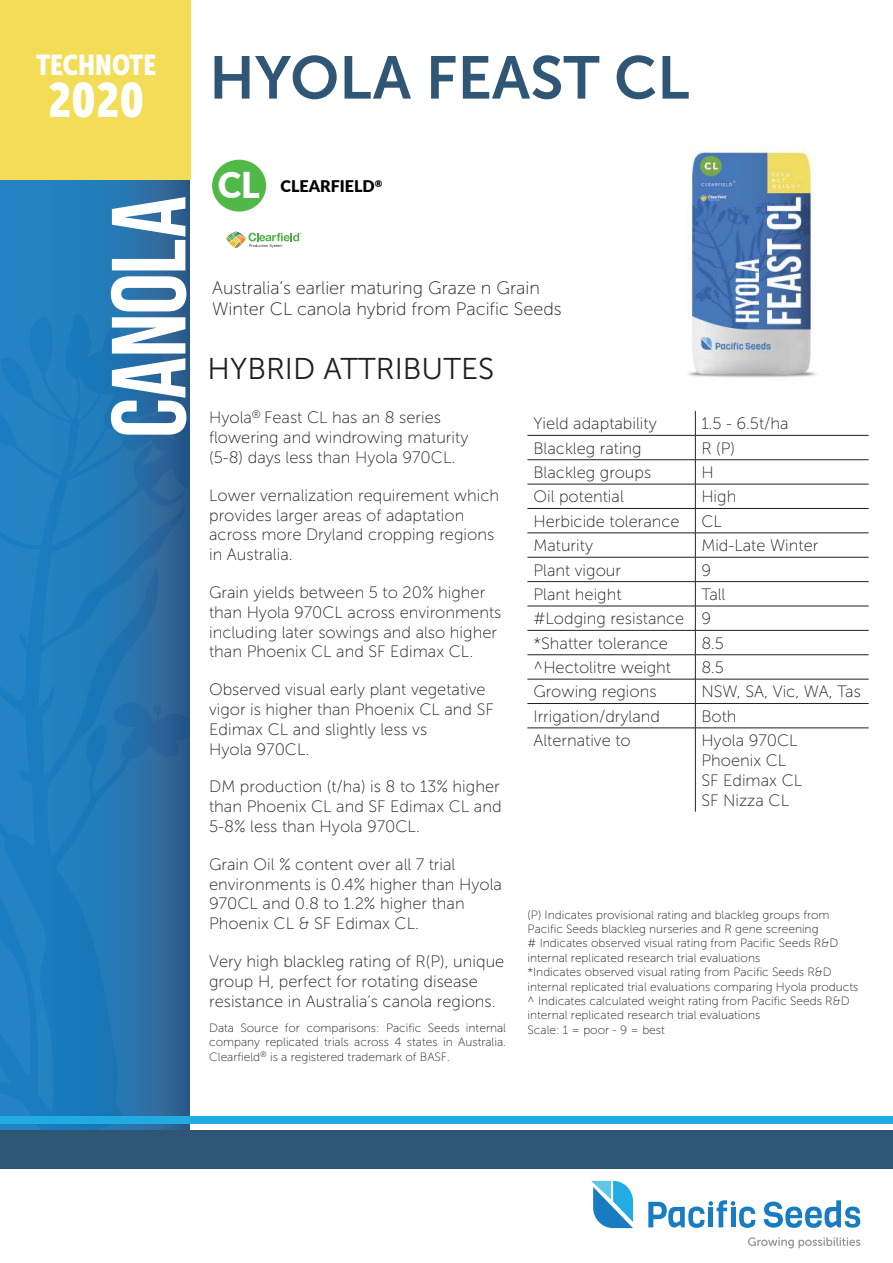
<style>
.page{position:relative;width:893px;height:1263px;background:#fff}
.page>*{position:absolute;margin:0;border:0;box-sizing:border-box;transform-origin:0 0}
.t1{font:105px "Bebas Neue";letter-spacing:-.01em;color:#fff}
.t2{font:60px "Museo Sans 700";color:#305676}
.t3{font:48px "Museo Sans Cond 900";color:#fff}
.t4{font:30px "Museo Sans 300";color:#231f20}
.t5{font:28.5px "Museo Sans Cond 900";color:#fff}
.t6{font:18px/21.6px "Museo Sans 100";color:#231f20}
.t7{font:16.5px/19.8px "Museo Sans 100";color:#231f20}
.t8{font:900 16.05px "Lato";color:#000}
.t9{font:12px/14.4px "Museo Sans 100";color:#231f20}
.s1{font-size:35.55px;color:#fff}
</style>
<div class="page">
<svg style="left:748px;top:1237px;width:112px;height:11px"></svg>
<svg style="left:764px;top:1200px;width:96px;height:28px"></svg>
<svg style="left:648px;top:1200px;width:107px;height:28px"></svg>
<svg style="left:591px;top:1181px;width:42px;height:47px"></svg>
<svg style="left:0;top:180px;width:190px;height:950px;background:#2476b2"></svg>
<div style="left:0;top:0;width:191px;height:180px;background:#f3dd56"></div>
<div style="left:0;top:1130px;width:893px;height:39px;background:#305676"></div>
<div style="left:0;top:1116px;width:893px;height:8px;background:#20ace3"></div>
<hr style="left:527px;top:435px;width:168px;height:1px;background:#231f20">
<hr style="left:695px;top:435px;width:174px;height:1px;background:#231f20">
<hr style="left:527px;top:459px;width:168px;height:1px;background:#231f20">
<hr style="left:695px;top:459px;width:174px;height:1px;background:#231f20">
<hr style="left:527px;top:484px;width:168px;height:1px;background:#231f20">
<hr style="left:695px;top:484px;width:174px;height:1px;background:#231f20">
<hr style="left:527px;top:508px;width:168px;height:1px;background:#231f20">
<hr style="left:695px;top:508px;width:174px;height:1px;background:#231f20">
<hr style="left:527px;top:533px;width:168px;height:1px;background:#231f20">
<hr style="left:695px;top:533px;width:174px;height:1px;background:#231f20">
<hr style="left:527px;top:557px;width:168px;height:1px;background:#231f20">
<hr style="left:695px;top:557px;width:174px;height:1px;background:#231f20">
<hr style="left:527px;top:581px;width:168px;height:1px;background:#231f20">
<hr style="left:695px;top:581px;width:174px;height:1px;background:#231f20">
<hr style="left:527px;top:606px;width:168px;height:1px;background:#231f20">
<hr style="left:695px;top:606px;width:174px;height:1px;background:#231f20">
<hr style="left:527px;top:630px;width:168px;height:1px;background:#231f20">
<hr style="left:695px;top:630px;width:174px;height:1px;background:#231f20">
<hr style="left:527px;top:654px;width:168px;height:1px;background:#231f20">
<hr style="left:695px;top:654px;width:174px;height:1px;background:#231f20">
<hr style="left:527px;top:679px;width:168px;height:1px;background:#231f20">
<hr style="left:695px;top:679px;width:174px;height:1px;background:#231f20">
<hr style="left:527px;top:703px;width:168px;height:1px;background:#231f20">
<hr style="left:695px;top:703px;width:174px;height:1px;background:#231f20">
<svg style="left:695px;top:411px;width:1px;height:317px"></svg>
<hr style="left:527px;top:728px;width:168px;height:1px;background:#231f20">
<hr style="left:695px;top:728px;width:174px;height:1px;background:#231f20">
<hr style="left:695px;top:728px;width:1px;height:84px;background:#231f20">
<div style="left:212px;top:160px;width:54px;height:52px;background:#50b948;border-radius:50%"></div>
<svg style="left:226px;top:231px;width:75px;height:17px"></svg>
<img style="left:688px;top:145px;width:128px;height:233px">
<h3 class="t5" style="left:36px;top:49px;width:122px">TECHNOTE</h3>
<h3 class="t3" style="left:48px;top:73px;width:98px">2020</h3>
<h1 class="t1" style="left:90px;top:438px;width:244px;rotate:-90deg">canola</h1>
<h2 class="t2" style="left:209px;top:44px;width:482px">HYOLA FEAST CL</h2>
<p class="t8" style="left:218px;top:174px;width:166px"><span class="s1">CL</span> CLEARFIELD<sup>®</sup></p>
<p class="t6" style="left:212px;top:277px;width:351px">Australia’s earlier maturing Graze n Grain<br>Winter CL canola hybrid from Pacific Seeds</p>
<h3 class="t4" style="left:208px;top:353px;width:288px">HYBRID ATTRIBUTES</h3>
<p class="t7" style="left:209px;top:408px;width:261px">Hyola<sup>®</sup> Feast CL has an 8 series flowering and windrowing maturity (5-8) days less than Hyola 970CL.</p>
<p class="t7" style="left:209px;top:485px;width:292px">Lower vernalization requirement which provides larger areas of adaptation across more Dryland cropping regions in Australia.</p>
<p class="t7" style="left:209px;top:583px;width:294px">Grain yields between 5 to 20% higher than Hyola 970CL across environments including later sowings and also higher than Phoenix CL and SF Edimax CL.</p>
<p class="t7" style="left:209px;top:680px;width:286px">Observed visual early plant vegetative vigor is higher than Phoenix CL and SF<br>Edimax CL and slightly less vs<br>Hyola 970CL.</p>
<p class="t7" style="left:209px;top:777px;width:294px;text-align:justify">DM production (t/ha) is 8 to 13% higher than Phoenix CL and SF Edimax CL and 5-8% less than Hyola 970CL.</p>
<p class="t7" style="left:209px;top:854px;width:294px">Grain Oil % content over all 7 trial environments is 0.4% higher than Hyola<br>970CL and 0.8 to 1.2% higher than<br>Phoenix CL &amp; SF Edimax CL.</p>
<p class="t7" style="left:209px;top:952px;width:297px">Very high blackleg rating of R(P), unique group H, perfect for rotating disease resistance in Australia’s canola regions.</p>
<p class="t9" style="left:209px;top:1021px;width:298px;text-align:justify">Data Source for comparisons: Pacific Seeds internal company replicated trials across 4 states in Australia.<br>Clearfield<sup>®</sup> is a registered trademark of BASF.</p>
<p class="t7" style="left:533px;top:414px;width:125px">Yield adaptability</p>
<p class="t7" style="left:701px;top:414px;width:89px">1.5 - 6.5t/ha</p>
<p class="t7" style="left:533px;top:438px;width:110px">Blackleg rating</p>
<p class="t7" style="left:701px;top:438px;width:35px">R (P)</p>
<p class="t7" style="left:533px;top:463px;width:119px">Blackleg groups</p>
<p class="t7" style="left:701px;top:463px;width:14px">H</p>
<p class="t7" style="left:533px;top:487px;width:92px">Oil potential</p>
<p class="t7" style="left:701px;top:487px;width:37px">High</p>
<p class="t7" style="left:533px;top:511px;width:148px">Herbicide tolerance</p>
<p class="t7" style="left:701px;top:511px;width:22px">CL</p>
<p class="t7" style="left:533px;top:536px;width:61px">Maturity</p>
<p class="t7" style="left:701px;top:536px;width:119px">Mid-Late Winter</p>
<p class="t7" style="left:533px;top:560px;width:89px">Plant vigour</p>
<p class="t7" style="left:701px;top:560px;width:11px">9</p>
<p class="t7" style="left:533px;top:585px;width:90px">Plant height</p>
<p class="t7" style="left:533px;top:582px;width:193px;line-height:24.3px;text-indent:168px">Tall #Lodging resistance 9 *Shatter tolerance</p>
<p class="t7" style="left:701px;top:633px;width:24px">8.5</p>
<p class="t7" style="left:533px;top:658px;width:139px">^Hectolitre weight</p>
<p class="t7" style="left:701px;top:658px;width:24px">8.5</p>
<p class="t7" style="left:533px;top:682px;width:125px">Growing regions</p>
<p class="t7" style="left:701px;top:682px;width:161px">NSW, SA, Vic, WA, Tas</p>
<p class="t7" style="left:533px;top:706px;width:128px">Irrigation/dryland</p>
<p class="t7" style="left:701px;top:706px;width:37px">Both</p>
<p class="t7" style="left:533px;top:731px;width:99px">Alternative to</p>
<p class="t7" style="left:701px;top:731px;width:102px">Hyola 970CL<br>Phoenix CL<br>SF Edimax CL<br>SF Nizza CL</p>
<p class="t9" style="left:528px;top:907px;width:332px">(P) Indicates provisional rating and blackleg groups from Pacific Seeds blackleg nurseries and R gene screening<br># Indicates observed visual rating from Pacific Seeds R&amp;D internal replicated research trial evaluations<br>*Indicates observed visual rating from Pacific Seeds R&amp;D internal replicated trial evaluations comparing Hyola products ^ Indicates calculated weight rating from Pacific Seeds R&amp;D internal replicated research trial evaluations<br>Scale: 1 = poor - 9 = best</p>
</div>
